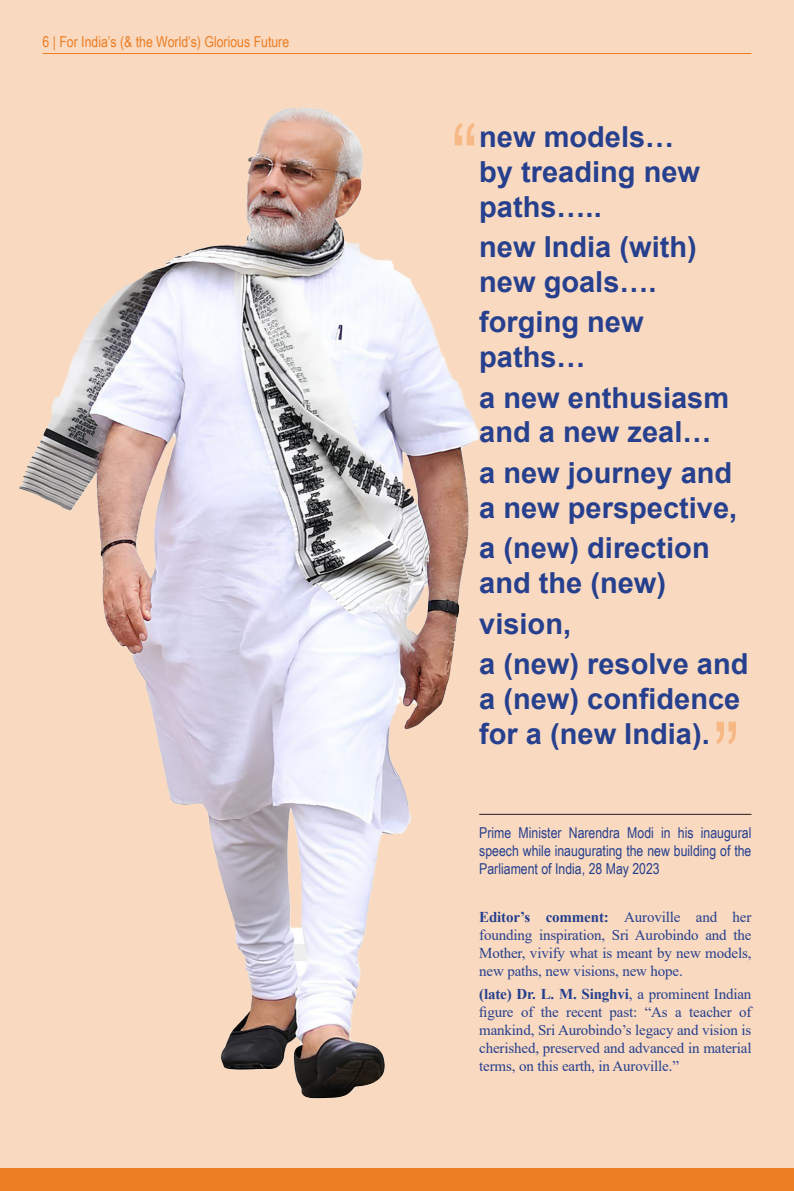
<style>
.page{position:relative;width:794px;height:1191px;background:#fff}
.page>*{position:absolute;margin:0;border:0;box-sizing:border-box;transform-origin:0 0}
.t1{font:700 29px/34.8px "Arial";color:#27408e}
.t2{font:15px/18px "Times New Roman";letter-spacing:-.01em;color:#253f8e;text-align:justify}
.t3{font:15px/18px "Arial Narrow";color:#253f8e;text-align:justify}
.t4{font:15px "Arial Narrow";color:#ec7d23}
.s1{font-weight:700}
</style>
<div class="page">
<div style="left:0;top:0;width:793px;height:1191px;background:#f9dac1"></div>
<div style="left:0;top:1168px;width:794px;height:23px;background:#ec7d23"></div>
<img style="left:19px;top:107px;width:471px;height:992px">
<svg style="left:716px;top:721px;width:20px;height:23px"></svg>
<svg style="left:455px;top:123px;width:20px;height:22px"></svg>
<hr style="left:43px;top:53px;width:708px;height:1px;background:#ec7d23">
<hr style="left:479px;top:814px;width:272px;height:1px;background:#231f20">
<p class="t4" style="left:43px;top:31px;width:248px">6 | For India’s (&amp; the World’s) Glorious Future</p>
<p class="t1" style="left:479px;top:120px;width:222px">new models… by treading new paths…..</p>
<p class="t1" style="left:479px;top:230px;width:219px">new India (with) new goals….</p>
<p class="t1" style="left:479px;top:305px;width:166px">forging new paths…</p>
<p class="t1" style="left:479px;top:380px;width:251px">a new enthusiasm and a new zeal…</p>
<p class="t1" style="left:479px;top:455px;width:259px">a new journey and a new perspective,</p>
<p class="t1" style="left:479px;top:531px;width:232px">a (new) direction and the (new)</p>
<p class="t1" style="left:479px;top:606px;width:93px">vision,</p>
<p class="t1" style="left:479px;top:647px;width:271px">a (new) resolve and a (new) confidence for a (new India).</p>
<p class="t3" style="left:479px;top:823px;width:274px">Prime Minister Narendra Modi in his inaugural speech while inaugurating the new building of the Parliament of India, 28 May 2023</p>
<p class="t2" style="left:479px;top:907px;width:274px"><span class="s1">Editor’s comment:</span> Auroville and her founding inspiration, Sri Aurobindo and the Mother, vivify what is meant by new models, new paths, new visions, new hope.</p>
<p class="t2" style="left:479px;top:985px;width:274px"><span class="s1">(late) Dr. L. M. Singhvi</span>, a prominent Indian figure of the recent past: “As a teacher of mankind, Sri Aurobindo’s legacy and vision is cherished, preserved and advanced in material terms, on this earth, in Auroville.”</p>
</div>
